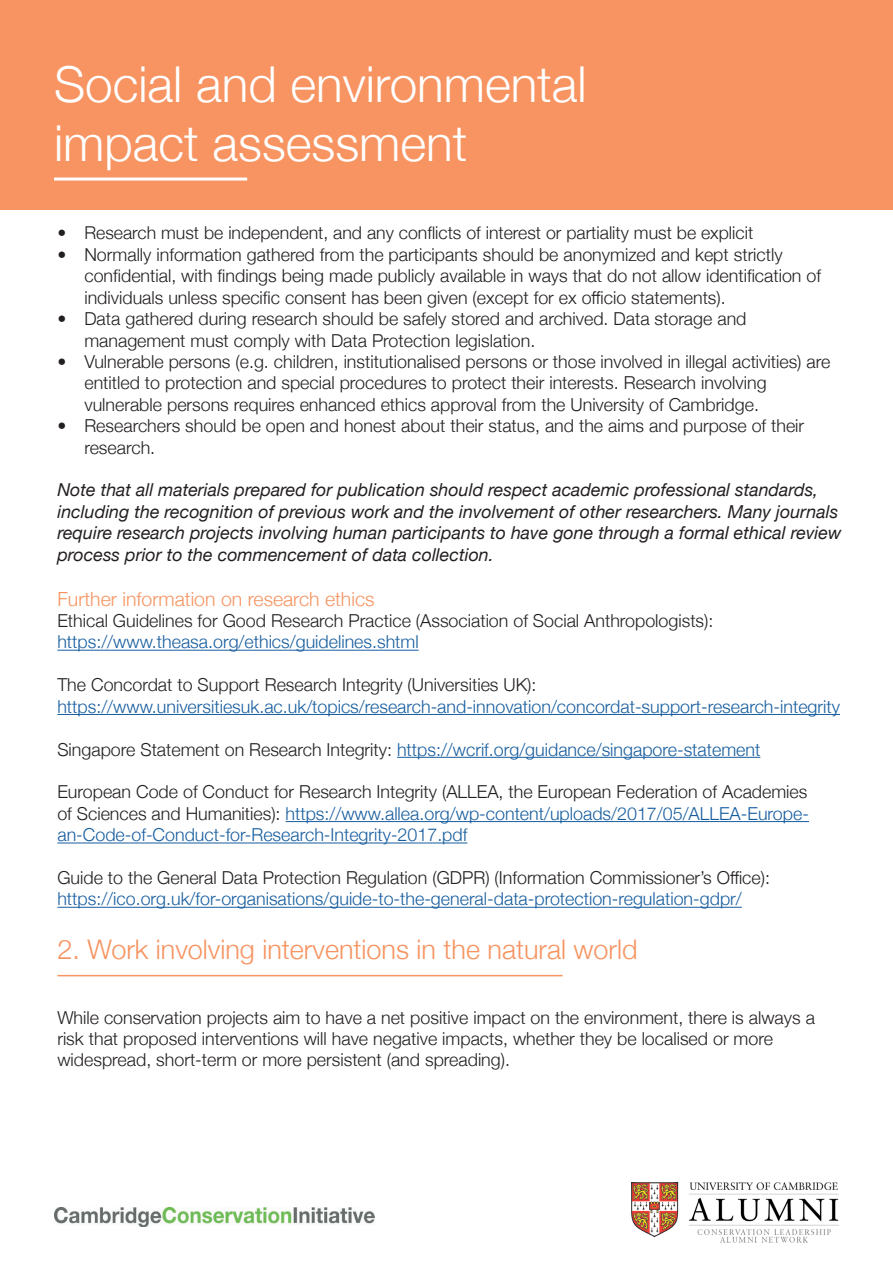
<style>
.page{position:relative;width:893px;height:1263px;background:#fff}
.page>*{position:absolute;margin:0;border:0;box-sizing:border-box;transform-origin:0 0}
.t1{font:300 49.5px/59.4px "Helvetica Neue";color:#fff}
.t2{font:300 27px "Helvetica Neue";color:#f79461}
.t3{font:300 19.5px "Helvetica Neue";color:#f79461}
.t4{font:300 17.85px/21.5px "Helvetica Neue";color:#231f20}
.t5{font:300 17.85px/21.5px "Helvetica Neue";color:#175d9e;text-align:justify}
.t6{font:italic 17.85px/21.5px "Helvetica Neue";color:#231f20}
.t7{font:300 17.7px "Helvetica Neue";color:#231f20}
.s1{color:#231f20}
</style>
<div class="page">
<div style="left:0;top:0;width:893px;height:209px;background:#f79461"></div>
<hr style="left:57px;top:650px;width:362px;height:1px;background:#175d9e">
<hr style="left:57px;top:714px;width:783px;height:1px;background:#175d9e">
<hr style="left:397px;top:757px;width:363px;height:1px;background:#175d9e">
<hr style="left:286px;top:821px;width:523px;height:1px;background:#175d9e">
<hr style="left:57px;top:842px;width:410px;height:1px;background:#175d9e">
<hr style="left:57px;top:907px;width:685px;height:1px;background:#175d9e">
<img style="left:54px;top:1208px;width:320px;height:18px">
<img style="left:631px;top:1182px;width:208px;height:61px">
<hr style="left:57px;top:975px;width:506px;height:1px;background:#f79461">
<hr style="left:54px;top:178px;width:193px;height:3px;background:#fff">
<h1 class="t1" style="left:54px;top:51px;width:534px">Social and environmental impact assessment</h1>
<p class="t7" style="left:57px;top:219px;width:697px">• Research must be independent, and any conflicts of interest or partiality must be explicit</p>
<p class="t4" style="left:84px;top:242px;width:738px;text-indent:-27px">• Normally information gathered from the participants should be anonymized and kept strictly confidential, with findings being made publicly available in ways that do not allow identification of individuals unless specific consent has been given (except for ex officio statements).</p>
<p class="t4" style="left:84px;top:307px;width:664px;text-indent:-27px">• Data gathered during research should be safely stored and archived. Data storage and management must comply with Data Protection legislation.</p>
<p class="t4" style="left:84px;top:350px;width:747px;text-indent:-27px">• Vulnerable persons (e.g. children, institutionalised persons or those involved in illegal activities) are entitled to protection and special procedures to protect their interests. Research involving vulnerable persons requires enhanced ethics approval from the University of Cambridge.</p>
<p class="t4" style="left:84px;top:414px;width:721px;text-indent:-27px">• Researchers should be open and honest about their status, and the aims and purpose of their research.</p>
<p class="t6" style="left:57px;top:480px;width:786px">Note that all materials prepared for publication should respect academic professional standards, including the recognition of previous work and the involvement of other researchers. Many journals require research projects involving human participants to have gone through a formal ethical review process prior to the commencement of data collection.</p>
<p class="t3" style="left:57px;top:583px;width:319px">Further information on research ethics</p>
<p class="t4" style="left:57px;top:609px;width:658px">Ethical Guidelines for Good Research Practice (Association of Social Anthropologists):</p>
<p class="t5" style="left:57px;top:630px;width:363px">https://www.theasa.org/ethics/guidelines.shtml</p>
<p class="t4" style="left:57px;top:673px;width:481px">The Concordat to Support Research Integrity (Universities UK):</p>
<p class="t5" style="left:57px;top:694px;width:784px">https://www.universitiesuk.ac.uk/topics/research-and-innovation/concordat-support-research-integrity</p>
<p class="t5" style="left:57px;top:737px;width:704px"><span class="s1">Singapore Statement on Research Integrity:</span> https://wcrif.org/guidance/singapore-statement</p>
<p class="t5" style="left:57px;top:780px;width:753px"><span class="s1">European Code of Conduct for Research Integrity (ALLEA, the European Federation of Academies of Sciences and Humanities):</span> https://www.allea.org/wp-content/uploads/2017/05/ALLEA-Europe&shy;an-Code-of-Conduct-for-Research-Integrity-2017.pdf</p>
<p class="t4" style="left:57px;top:866px;width:714px">Guide to the General Data Protection Regulation (GDPR) (Information Commissioner’s Office):</p>
<p class="t5" style="left:57px;top:887px;width:686px">https://ico.org.uk/for-organisations/guide-to-the-general-data-protection-regulation-gdpr/</p>
<h2 class="t2" style="left:57px;top:928px;width:582px">2. Work involving interventions in the natural world</h2>
<p class="t4" style="left:57px;top:1005px;width:759px">While conservation projects aim to have a net positive impact on the environment, there is always a risk that proposed interventions will have negative impacts, whether they be localised or more widespread, short-term or more persistent (and spreading).</p>
</div>
